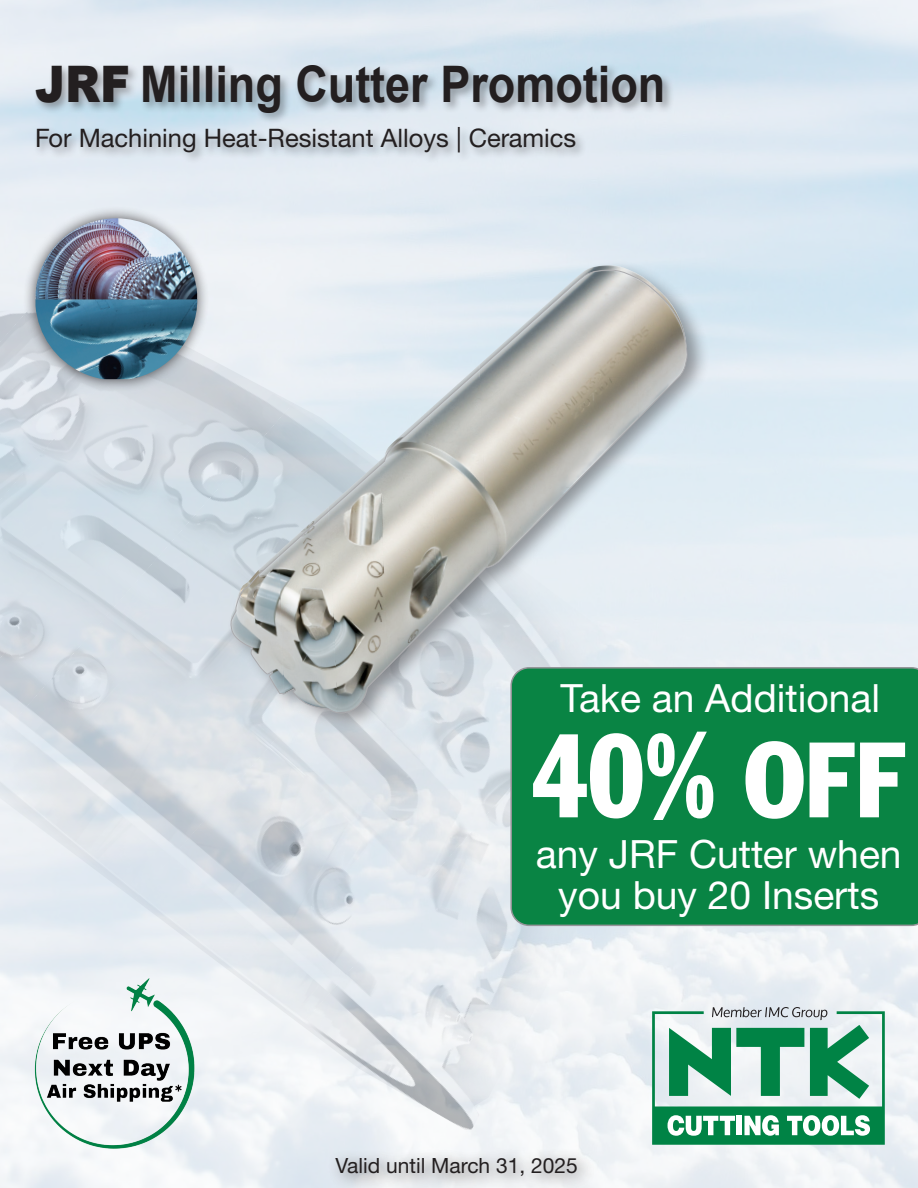
<style>
.page{position:relative;width:918px;height:1188px;background:#fff}
.page>*{position:absolute;margin:0;border:0;box-sizing:border-box;transform-origin:0 0}
.t1{font:condensed 116.55px "Franklin Gothic Std";color:#fff;scale:.9 1}
.t2{font:700 50.4px "Arial";color:#231f20;scale:.89 1}
.t3{font:39px "Helvetica Neue LTW1 G";color:#fff}
.t4{font:25.5px "Helvetica Neue LTW1 G";color:#231f20}
.t5{font:21px "Helvetica Neue LTW1 G";color:#231f20}
.s1{font-weight:900}
.s2{font-size:105px}
</style>
<div class="page">
<img style="left:0;top:0;width:918px;height:1188px">
<div style="left:226px;top:260px;width:484px;height:471px;background:#231f20;opacity:.43"></div>
<img style="left:479px;top:265px;width:158px;height:4px">
<svg style="left:230px;top:269px;width:458px;height:445px;background:#cacfd0"></svg>
<svg style="left:652px;top:1007px;width:233px;height:138px"></svg>
<div style="left:23px;top:206px;width:187px;height:186px;background:#231f20;opacity:.75"></div>
<img style="left:36px;top:218px;width:161px;height:161px">
<div style="left:33px;top:63px;width:642px;height:102px;background:#231f20;opacity:.4"></div>
<div style="left:510px;top:667px;width:408px;height:259px;background:#098444"></div>
<img style="left:25px;top:973px;width:180px;height:180px">
<div style="left:327px;top:1148px;width:269px;height:40px;background:#231f20;opacity:.75"></div>
<p class="t2" style="left:35px;top:49px;width:710px"><span class="s1">JRF</span> Milling Cutter Promotion</p>
<p class="t4" style="left:35px;top:122px;width:543px">For Machining Heat-Resistant Alloys | Ceramics</p>
<p class="t3" style="left:560px;top:674px;width:321px">Take an Additional</p>
<p class="t1" style="left:532px;top:705px;width:417px">40% <span class="s2">OFF</span></p>
<p class="t3" style="left:536px;top:830px;width:367px">any JRF Cutter when</p>
<p class="t3" style="left:558px;top:871px;width:322px">you buy 20 Inserts</p>
<p class="t5" style="left:335px;top:1152px;width:244px">Valid until March 31, 2025</p>
</div>
